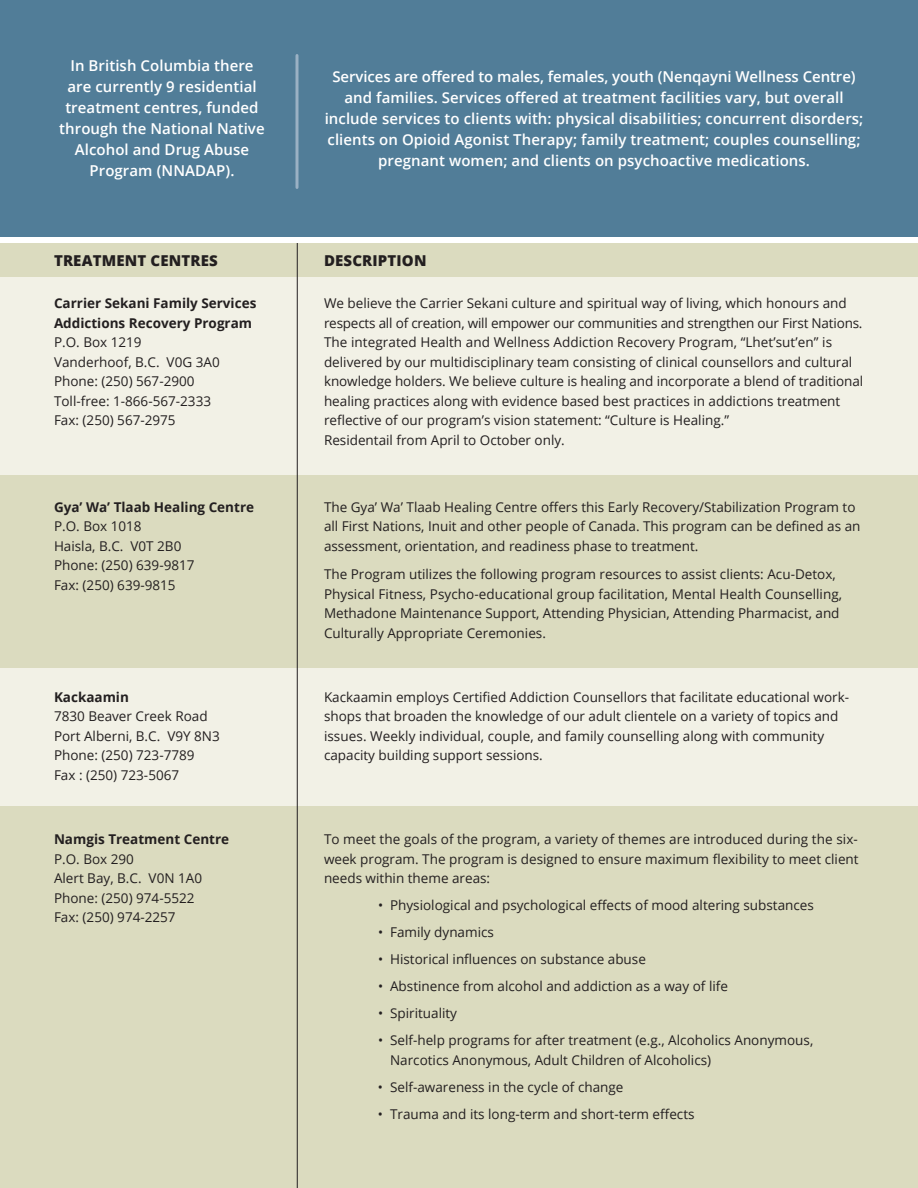
<style>
.page{position:relative;width:918px;height:1188px;background:#fff}
.page>*{position:absolute;margin:0;border:0;box-sizing:border-box;transform-origin:0 0}
.t1{font:600 15px/21px "Open Sans";letter-spacing:.005em;color:#fff;text-align:center}
.t2{font:800 15px "Open Sans";letter-spacing:.01em;color:#231f20}
.t3{font:13.5px/19.5px "Open Sans";color:#231f20}
.t4{font:700 13.5px/19.5px "Open Sans";color:#231f20}
</style>
<div class="page">
<div style="left:0;top:276px;width:918px;height:538px;background:#f2f1e6"></div>
<div style="left:0;top:475px;width:918px;height:192px;background:#dbdbbf"></div>
<div style="left:0;top:807px;width:918px;height:381px;background:#dbdbbf"></div>
<div style="left:0;top:243px;width:918px;height:33px;background:#dbdbbf"></div>
<div style="left:0;top:0;width:918px;height:236px;background:#517d98"></div>
<hr style="left:297px;top:243px;width:1px;height:945px;background:#231f20">
<hr style="left:296px;top:55px;width:2px;height:132px;background:#9ab1c4">
<p class="t1" style="left:59px;top:55px;width:207px">In British Columbia there are currently 9 residential treatment centres, funded through the National Native<br>Alcohol and Drug Abuse<br>Program (NNADAP).</p>
<p class="t1" style="left:325px;top:66px;width:540px">Services are offered to males, females, youth (Nenqayni Wellness Centre) and families. Services offered at treatment facilities vary, but overall include services to clients with: physical disabilities; concurrent disorders; clients on Opioid Agonist Therapy; family treatment; couples counselling; pregnant women; and clients on psychoactive medications.</p>
<p class="t2" style="left:54px;top:249px;width:165px">TREATMENT CENTRES</p>
<p class="t2" style="left:324px;top:249px;width:104px">DESCRIPTION</p>
<p class="t4" style="left:54px;top:293px;width:204px">Carrier Sekani Family Services<br>Addictions Recovery Program</p>
<p class="t3" style="left:54px;top:332px;width:167px">P.O. Box 1219<br>Vanderhoof, B.C. V0G 3A0<br>Phone: (250) 567-2900<br>Toll-free: 1-866-567-2333<br>Fax: (250) 567-2975</p>
<p class="t4" style="left:54px;top:497px;width:202px">Gya’ Wa’ Tlaab Healing Centre</p>
<p class="t3" style="left:54px;top:516px;width:142px">P.O. Box 1018<br>Haisla, B.C. V0T 2B0<br>Phone: (250) 639-9817<br>Fax: (250) 639-9815</p>
<p class="t4" style="left:54px;top:687px;width:76px">Kackaamin</p>
<p class="t3" style="left:54px;top:706px;width:167px">7830 Beaver Creek Road<br>Port Alberni, B.C. V9Y 8N3<br>Phone: (250) 723-7789<br>Fax : (250) 723-5067</p>
<p class="t4" style="left:54px;top:829px;width:177px">Namgis Treatment Centre</p>
<p class="t3" style="left:54px;top:849px;width:150px">P.O. Box 290<br>Alert Bay, B.C. V0N 1A0<br>Phone: (250) 974-5522<br>Fax: (250) 974-2257</p>
<p class="t3" style="left:324px;top:293px;width:541px">We believe the Carrier Sekani culture and spiritual way of living, which honours and respects all of creation, will empower our communities and strengthen our First Nations.<br>The integrated Health and Wellness Addiction Recovery Program, “Lhet’sut’en” is delivered by our multidisciplinary team consisting of clinical counsellors and cultural knowledge holders. We believe culture is healing and incorporate a blend of traditional healing practices along with evidence based best practices in addictions treatment reflective of our program’s vision statement: “Culture is Healing.”<br>Residentail from April to October only.</p>
<p class="t3" style="left:324px;top:497px;width:538px">The Gya’ Wa’ Tlaab Healing Centre offers this Early Recovery/Stabilization Program to all First Nations, Inuit and other people of Canada. This program can be defined as an assessment, orientation, and readiness phase to treatment.</p>
<p class="t3" style="left:324px;top:564px;width:520px">The Program utilizes the following program resources to assist clients: Acu-Detox, Physical Fitness, Psycho-educational group facilitation, Mental Health Counselling, Methadone Maintenance Support, Attending Physician, Attending Pharmacist, and Culturally Appropriate Ceremonies.</p>
<p class="t3" style="left:324px;top:687px;width:527px">Kackaamin employs Certified Addiction Counsellors that facilitate educational work&shy;shops that broaden the knowledge of our adult clientele on a variety of topics and issues. Weekly individual, couple, and family counselling along with community capacity building support sessions.</p>
<p class="t3" style="left:324px;top:829px;width:536px;text-align:justify">To meet the goals of the program, a variety of themes are introduced during the six&shy;week program. The program is designed to ensure maximum flexibility to meet client needs within theme areas:</p>
<p class="t3" style="left:378px;top:895px;width:437px">• Physiological and psychological effects of mood altering substances</p>
<p class="t3" style="left:378px;top:922px;width:117px">• Family dynamics</p>
<p class="t3" style="left:378px;top:949px;width:269px">• Historical influences on substance abuse</p>
<p class="t3" style="left:378px;top:976px;width:352px">• Abstinence from alcohol and addiction as a way of life</p>
<p class="t3" style="left:378px;top:1003px;width:81px">• Spirituality</p>
<p class="t3" style="left:390px;top:1030px;width:425px;text-indent:-12px">• Self-help programs for after treatment (e.g., Alcoholics Anonymous,<br>Narcotics Anonymous, Adult Children of Alcoholics)</p>
<p class="t3" style="left:378px;top:1077px;width:247px">• Self-awareness in the cycle of change</p>
<p class="t3" style="left:378px;top:1104px;width:318px">• Trauma and its long-term and short-term effects</p>
</div>
